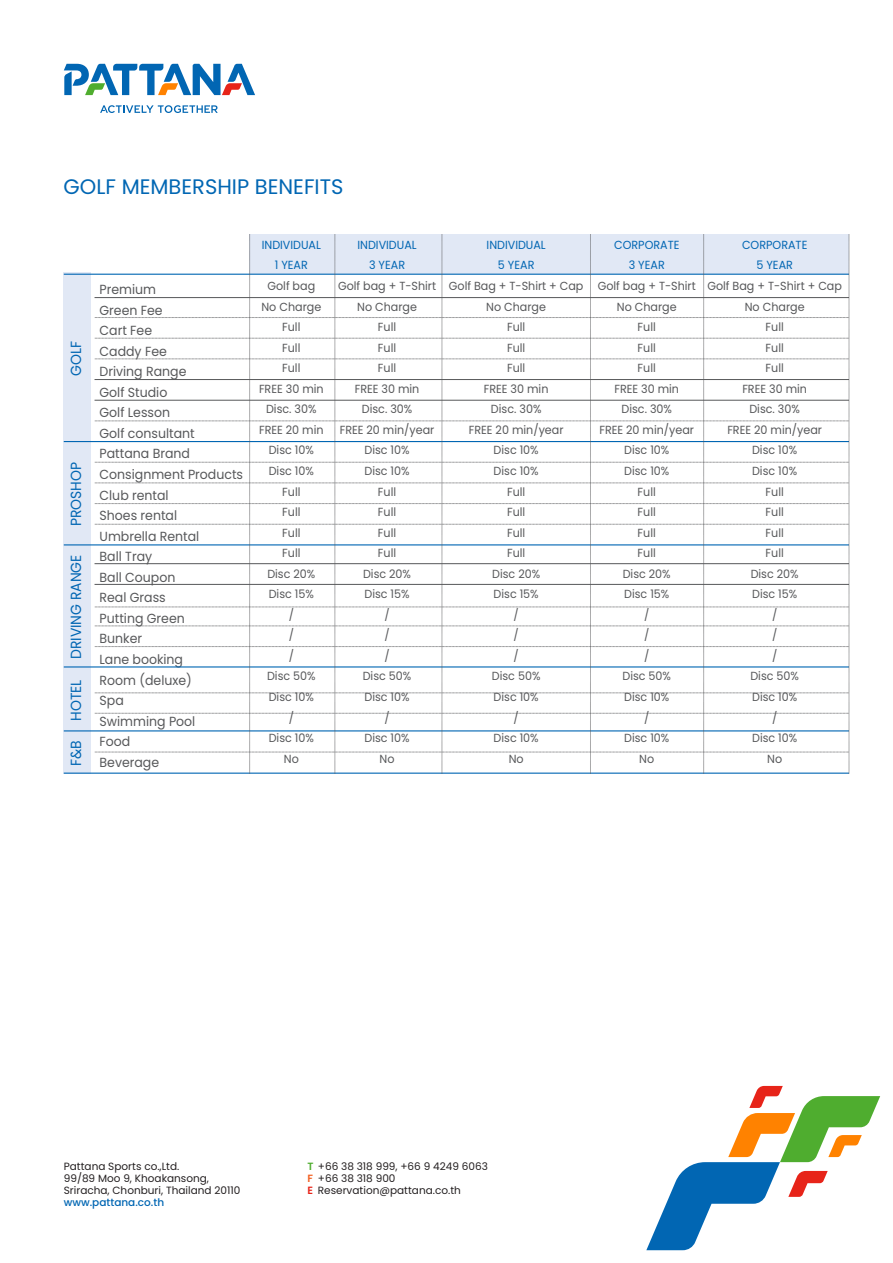
<style>
.page{position:relative;width:893px;height:1263px;background:#fff}
.page>*{position:absolute;margin:0;border:0;box-sizing:border-box;transform-origin:0 0}
.t1{font:21px "Poppins";color:#0166b3}
.t2{font:14.7px "Poppins";color:#0166b3;scale:.95 1}
.t3{font:13.2px/20.5px "Poppins";color:#57585a;scale:.95 1}
.t4{font:11.7px/20.5px "Poppins";color:#57585a;text-align:center;scale:.95 1}
.t5{font:11.7px/20.5px "Poppins";color:#0166b3;text-align:center;scale:.95 1}
.t6{font:10.5px/12px "Poppins";color:#231f20}
.t7{font:500 10.5px "Poppins";color:#0166b3}
.t8{font:600 10.5px "Poppins";color:#e72419}
.s1{font-weight:600;color:#4fad2f}
.s2{font-weight:600;color:#f26021}
</style>
<div class="page">
<div style="left:64px;top:273px;width:27px;height:501px;background:#e1e8f5"></div>
<svg style="left:100px;top:105px;width:118px;height:8px"></svg>
<svg style="left:64px;top:64px;width:191px;height:31px"></svg>
<svg style="left:646px;top:1086px;width:234px;height:164px"></svg>
<hr style="left:64px;top:441px;width:785px;height:1px;background:#0166b3">
<hr style="left:64px;top:544px;width:785px;height:1px;background:#0166b3">
<hr style="left:64px;top:666px;width:785px;height:1px;background:#0166b3">
<hr style="left:64px;top:772px;width:785px;height:2px;background:#0166b3">
<hr style="left:64px;top:730px;width:785px;height:1px;background:#0166b3">
<hr style="left:64px;top:274px;width:785px;height:1px;background:#0166b3">
<svg style="left:95px;top:234px;width:755px;height:540px"></svg>
<h1 class="t1" style="left:64px;top:175px;width:281px">GOLF MEMBERSHIP BENEFITS</h1>
<p class="t2" style="left:68px;top:376px;width:38px;rotate:-90deg">GOLF</p>
<p class="t2" style="left:68px;top:526px;width:69px;rotate:-90deg">PROSHOP</p>
<p class="t2" style="left:68px;top:659px;width:112px;rotate:-90deg">DRIVING RANGE</p>
<p class="t2" style="left:68px;top:721px;width:45px;rotate:-90deg">HOTEL</p>
<p class="t2" style="left:68px;top:766px;width:29px;rotate:-90deg">F&amp;B</p>
<p class="t3" style="left:100px;top:279px;width:153px">Premium<br>Green Fee<br>Cart Fee<br>Caddy Fee<br>Driving Range<br>Golf Studio<br>Golf Lesson<br>Golf consultant<br>Pattana Brand<br>Consignment Products<br>Club rental<br>Shoes rental<br>Umbrella Rental<br>Ball Tray<br>Ball Coupon<br>Real Grass<br>Putting Green<br>Bunker<br>Lane booking<br>Room (deluxe)<br>Spa<br>Swimming Pool<br>Food<br>Beverage</p>
<p class="t5" style="left:262px;top:235px;width:64px">INDIVIDUAL<br>1 YEAR</p>
<p class="t4" style="left:259px;top:276px;width:70px">Golf bag<br>No Charge<br>Full<br>Full<br>Full<br>FREE 30 min<br>Disc. 30%<br>FREE 20 min<br>Disc 10%<br>Disc 10%<br>Full<br>Full<br>Full<br>Full<br>Disc 20%<br>Disc 15%<br>/<br>/<br>/<br>Disc 50%<br>Disc 10%<br>/<br>Disc 10%<br>No</p>
<p class="t5" style="left:357px;top:235px;width:64px">INDIVIDUAL<br>3 YEAR</p>
<p class="t4" style="left:338px;top:276px;width:105px">Golf bag + T-Shirt<br>No Charge<br>Full<br>Full<br>Full<br>FREE 30 min<br>Disc. 30%<br>FREE 20 min/year<br>Disc 10%<br>Disc 10%<br>Full<br>Full<br>Full<br>Full<br>Disc 20%<br>Disc 15%<br>/<br>/<br>/<br>Disc 50%<br>Disc 10%<br>/<br>Disc 10%<br>No</p>
<p class="t5" style="left:487px;top:235px;width:64px">INDIVIDUAL<br>5 YEAR</p>
<p class="t4" style="left:449px;top:276px;width:143px">Golf Bag + T-Shirt + Cap<br>No Charge<br>Full<br>Full<br>Full<br>FREE 30 min<br>Disc. 30%<br>FREE 20 min/year<br>Disc 10%<br>Disc 10%<br>Full<br>Full<br>Full<br>Full<br>Disc 20%<br>Disc 15%<br>/<br>/<br>/<br>Disc 50%<br>Disc 10%<br>/<br>Disc 10%<br>No</p>
<p class="t5" style="left:614px;top:235px;width:70px">CORPORATE<br>3 YEAR</p>
<p class="t4" style="left:598px;top:276px;width:105px">Golf bag + T-Shirt<br>No Charge<br>Full<br>Full<br>Full<br>FREE 30 min<br>Disc. 30%<br>FREE 20 min/year<br>Disc 10%<br>Disc 10%<br>Full<br>Full<br>Full<br>Full<br>Disc 20%<br>Disc 15%<br>/<br>/<br>/<br>Disc 50%<br>Disc 10%<br>/<br>Disc 10%<br>No</p>
<p class="t5" style="left:742px;top:235px;width:70px">CORPORATE<br>5 YEAR</p>
<p class="t4" style="left:707px;top:276px;width:143px">Golf Bag + T-Shirt + Cap<br>No Charge<br>Full<br>Full<br>Full<br>FREE 30 min<br>Disc. 30%<br>FREE 20 min/year<br>Disc 10%<br>Disc 10%<br>Full<br>Full<br>Full<br>Full<br>Disc 20%<br>Disc 15%<br>/<br>/<br>/<br>Disc 50%<br>Disc 10%<br>/<br>Disc 10%<br>No</p>
<p class="t6" style="left:64px;top:1160px;width:178px">Pattana Sports co.,Ltd.<br>99/89 Moo 9, Khoakansong,<br>Sriracha, Chonburi, Thailand 20110</p>
<p class="t7" style="left:64px;top:1196px;width:102px">www.pattana.co.th</p>
<p class="t6" style="left:307px;top:1160px;width:182px"><span class="s1">T</span> +66 38 318 999, +66 9 4249 6063<br><span class="s2">F</span></p>
<p class="t8" style="left:307px;top:1184px;width:7px">E</p>
<p class="t6" style="left:318px;top:1172px;width:145px">+66 38 318 900<br>Reservation@pattana.co.th</p>
</div>
